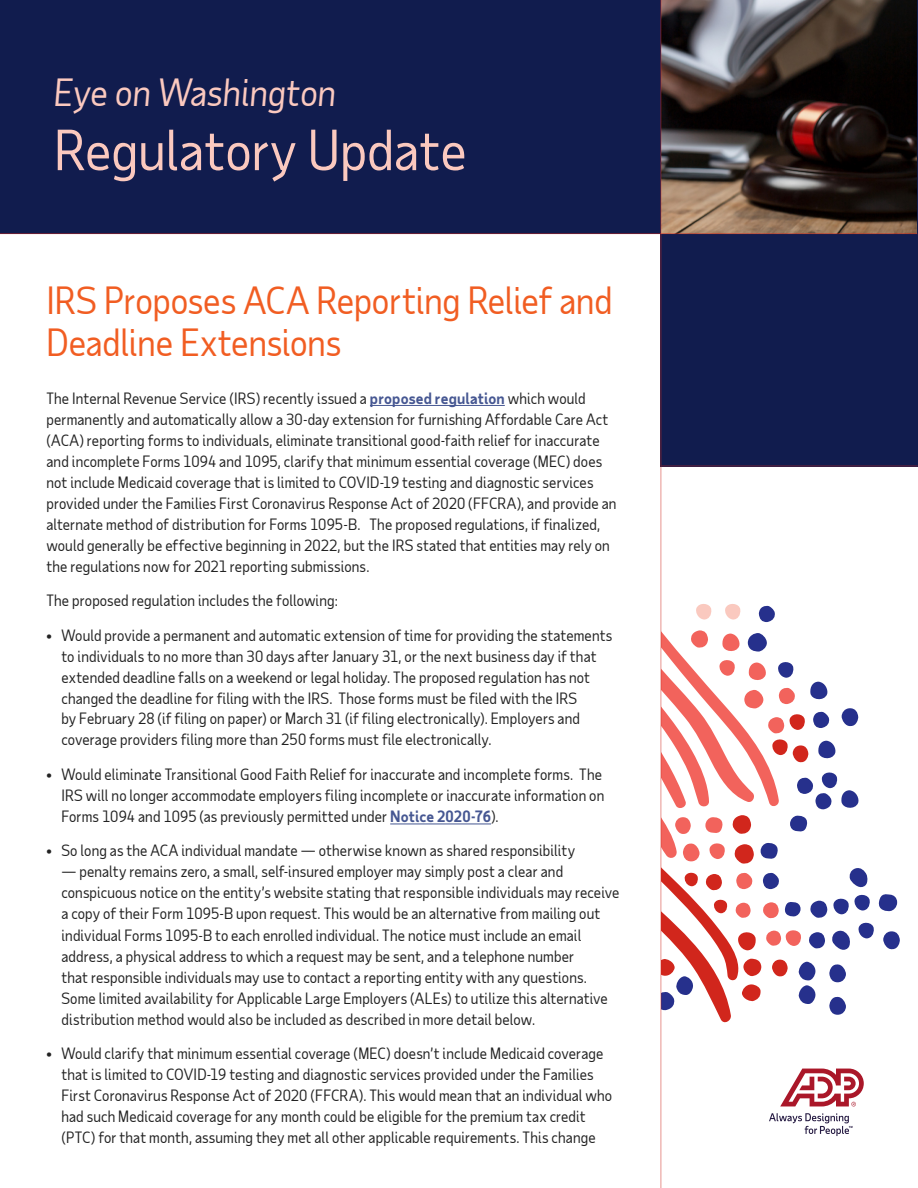
<style>
.page{position:relative;width:918px;height:1188px;background:#fff}
.page>*{position:absolute;margin:0;border:0;box-sizing:border-box;transform-origin:0 0}
.t1{font:54px "Taub Sans";color:#fbc9bf}
.t2{font:36px/42px "Taub Sans";letter-spacing:-.005em;color:#f15d22}
.t3{font:italic 36px "Taub Sans";color:#fbc9bf}
.t4{font:15px/21px "Taub Sans";letter-spacing:.01em;color:#222}
.s1{font-weight:700;color:#465792}
</style>
<div class="page">
<img style="left:662px;top:0;width:255px;height:233px">
<svg style="left:780px;top:1069px;width:84px;height:37px"></svg>
<svg style="left:769px;top:1113px;width:83px;height:23px"></svg>
<div style="left:661px;top:234px;width:257px;height:232px;background:#111c4e"></div>
<div style="left:0;top:0;width:661px;height:233px;background:#111c4e"></div>
<svg style="left:662px;top:604px;width:238px;height:419px"></svg>
<hr style="left:370px;top:405px;width:135px;height:1px;background:#465792">
<hr style="left:390px;top:824px;width:101px;height:1px;background:#465792">
<hr style="left:661px;top:0;width:1px;height:1188px;background:#d0271d">
<hr style="left:0;top:233px;width:918px;height:1px;background:#d0271d">
<hr style="left:661px;top:466px;width:257px;height:1px;background:#d0271d">
<hr style="left:917px;top:0;width:1px;height:233px;background:#111c4e">
<h2 class="t3" style="left:54px;top:69px;width:284px">Eye on Washington</h2>
<h1 class="t1" style="left:54px;top:116px;width:414px">Regulatory Update</h1>
<h2 class="t2" style="left:46px;top:278px;width:568px">IRS Proposes ACA Reporting Relief and<br>Deadline Extensions</h2>
<p class="t4" style="left:46px;top:387px;width:572px">The Internal Revenue Service (IRS) recently issued a <span class="s1">proposed regulation</span> which would permanently and automatically allow a 30-day extension for furnishing Affordable Care Act (ACA) reporting forms to individuals, eliminate transitional good-faith relief for inaccurate and incomplete Forms 1094 and 1095, clarify that minimum essential coverage (MEC) does not include Medicaid coverage that is limited to COVID-19 testing and diagnostic services provided under the Families First Coronavirus Response Act of 2020 (FFCRA), and provide an alternate method of distribution for Forms 1095-B. The proposed regulations, if finalized, would generally be effective beginning in 2022, but the IRS stated that entities may rely on the regulations now for 2021 reporting submissions.</p>
<p class="t4" style="left:46px;top:590px;width:293px">The proposed regulation includes the following:</p>
<p class="t4" style="left:61px;top:624px;width:552px;text-indent:-15px">• Would provide a permanent and automatic extension of time for providing the statements to individuals to no more than 30 days after January 31, or the next business day if that extended deadline falls on a weekend or legal holiday. The proposed regulation has not changed the deadline for filing with the IRS. Those forms must be filed with the IRS<br>by February 28 (if filing on paper) or March 31 (if filing electronically). Employers and coverage providers filing more than 250 forms must file electronically.</p>
<p class="t4" style="left:61px;top:764px;width:544px;text-indent:-15px">• Would eliminate Transitional Good Faith Relief for inaccurate and incomplete forms. The<br>IRS will no longer accommodate employers filing incomplete or inaccurate information on<br>Forms 1094 and 1095 (as previously permitted under <span class="s1">Notice 2020-76</span>).</p>
<p class="t4" style="left:46px;top:840px;width:530px">• So long as the ACA individual mandate — otherwise known as shared responsibility</p>
<p class="t4" style="left:61px;top:861px;width:560px">— penalty remains zero, a small, self-insured employer may simply post a clear and conspicuous notice on the entity’s website stating that responsible individuals may receive a copy of their Form 1095-B upon request. This would be an alternative from mailing out individual Forms 1095-B to each enrolled individual. The notice must include an email address, a physical address to which a request may be sent, and a telephone number<br>that responsible individuals may use to contact a reporting entity with any questions.<br>Some limited availability for Applicable Large Employers (ALEs) to utilize this alternative distribution method would also be included as described in more detail below.</p>
<p class="t4" style="left:61px;top:1043px;width:552px;text-indent:-15px">• Would clarify that minimum essential coverage (MEC) doesn’t include Medicaid coverage that is limited to COVID-19 testing and diagnostic services provided under the Families First Coronavirus Response Act of 2020 (FFCRA). This would mean that an individual who had such Medicaid coverage for any month could be eligible for the premium tax credit (PTC) for that month, assuming they met all other applicable requirements. This change</p>
</div>
